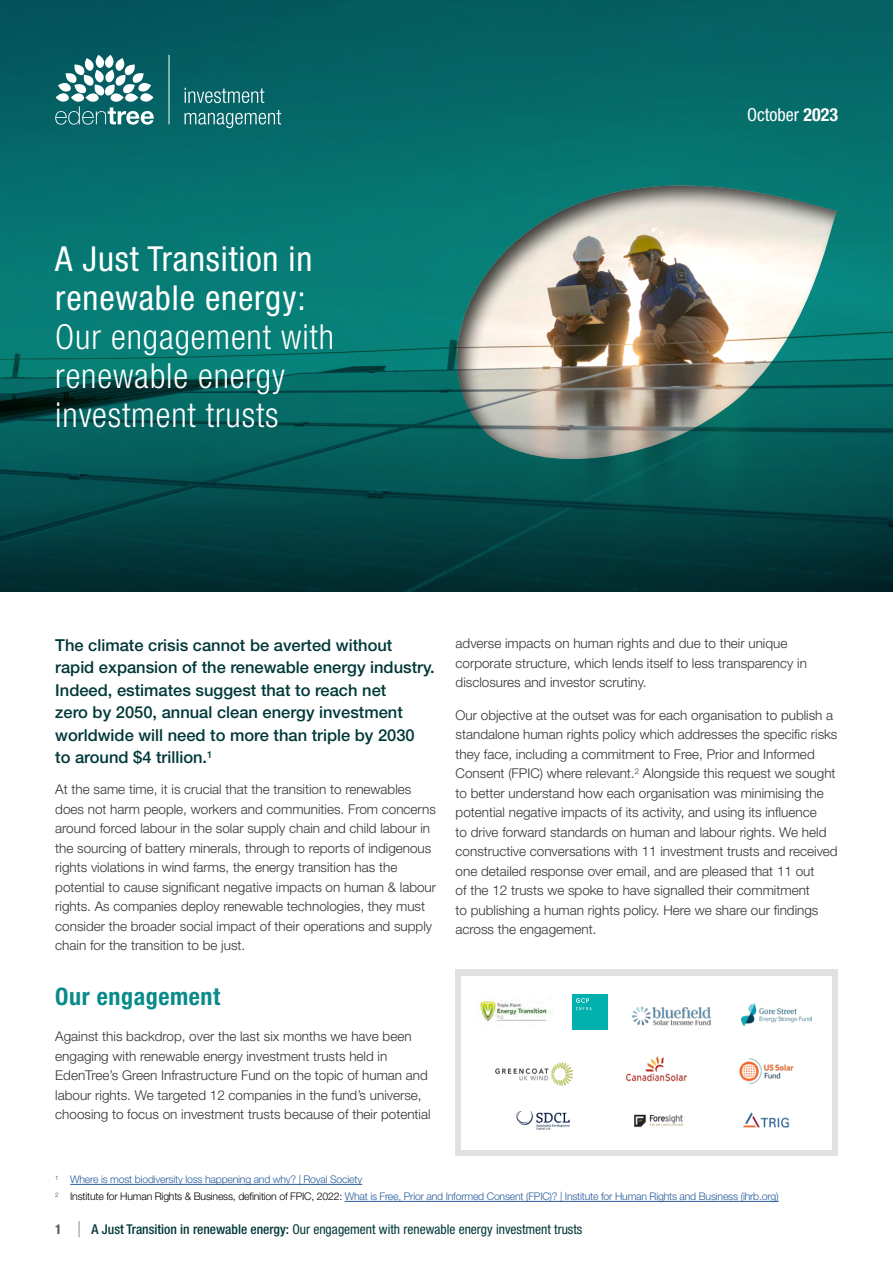
<style>
.page{position:relative;width:893px;height:1263px;background:#fff}
.page>*{position:absolute;margin:0;border:0;box-sizing:border-box;transform-origin:0 0}
.t1{font:300 condensed 34.5px/39px "Helvetica Neue LT Pro";letter-spacing:.025em;color:#fff}
.t2{font:condensed 34.5px/39px "Helvetica Neue LT Pro";letter-spacing:.025em;color:#fff}
.t3{font:700 condensed 24px "Helvetica Neue LT Pro";letter-spacing:.025em;color:#088b8a}
.t4{font:condensed 18px "Helvetica Neue LT Pro";color:#fff}
.t5{font:500 16.5px/22.5px "Helvetica Neue LT Pro";color:#003838}
.t6{font:300 13.5px/19.5px "Helvetica Neue LT Pro";color:#343332}
.t7{font:condensed 13.5px "Helvetica Neue LT Pro";color:#003838}
.t8{font:700 condensed 13.5px "Helvetica Neue LT Pro";color:#575756}
.t9{font:300 10.5px/17px "Helvetica Neue LT Pro";letter-spacing:-.02em;color:#275b9b}
.s1{font-weight:700}
.s2{color:#000}
.s3{font-weight:500}
</style>
<div class="page">
<svg style="left:78px;top:1221px;width:2px;height:16px"></svg>
<svg style="left:0;top:0;width:893px;height:592px;background:#1e6b68"></svg>
<svg style="left:55px;top:55px;width:99px;height:70px"></svg>
<hr style="left:169px;top:55px;width:1px;height:69px;background:#fff">
<svg style="left:185px;top:88px;width:79px;height:15px"></svg>
<svg style="left:185px;top:110px;width:96px;height:18px;background:#3b8789"></svg>
<hr style="left:70px;top:1184px;width:292px;height:1px;background:#275b9b">
<hr style="left:345px;top:1201px;width:434px;height:1px;background:#275b9b">
<div style="left:455px;top:969px;width:383px;height:187px;background:#e1e1e1"></div>
<div style="left:461px;top:976px;width:371px;height:173px;background:#fff"></div>
<img style="left:479px;top:998px;width:74px;height:26px">
<img style="left:495px;top:1063px;width:78px;height:22px">
<img style="left:626px;top:1056px;width:60px;height:26px">
<img style="left:739px;top:1058px;width:55px;height:26px">
<img style="left:744px;top:1112px;width:45px;height:16px">
<img style="left:634px;top:1114px;width:49px;height:14px">
<img style="left:633px;top:1006px;width:77px;height:20px">
<img style="left:517px;top:1111px;width:52px;height:18px">
<img style="left:741px;top:1003px;width:70px;height:24px">
<div style="left:572px;top:995px;width:36px;height:35px;background:#00b1ae"></div>
<svg style="left:576px;top:998px;width:16px;height:12px"></svg>
<h1 class="t2" style="left:55px;top:239px;width:259px">A Just Transition in renewable energy:</h1>
<h1 class="t1" style="left:55px;top:317px;width:280px">Our engagement with renewable energy investment trusts</h1>
<h3 class="t4" style="left:747px;top:104px;width:92px">October <span class="s1">2023</span></h3>
<p class="t5" style="left:55px;top:633px;width:381px">The climate crisis cannot be averted without rapid expansion of the renewable energy industry.<br>Indeed, estimates suggest that to reach net<br>zero by 2050, annual clean energy investment worldwide will need to more than triple by 2030<br>to around $4 trillion.<sup>1</sup></p>
<p class="t6" style="left:55px;top:779px;width:382px">At the same time, it is crucial that the transition to renewables does not harm people, workers and communities. From concerns around forced labour in the solar supply chain and child labour in the sourcing of battery minerals, through to reports of indigenous rights violations in wind farms, the energy transition has the potential to cause significant negative impacts on human &amp; labour rights. As companies deploy renewable technologies, they must consider the broader social impact of their operations and supply chain for the transition to be just.</p>
<h2 class="t3" style="left:55px;top:981px;width:167px">Our engagement</h2>
<p class="t6" style="left:55px;top:1026px;width:377px">Against this backdrop, over the last six months we have been engaging with renewable energy investment trusts held in EdenTree’s Green Infrastructure Fund on the topic of human and labour rights. We targeted 12 companies in the fund’s universe, choosing to focus on investment trusts because of their potential</p>
<p class="t6" style="left:456px;top:633px;width:353px">adverse impacts on human rights and due to their unique corporate structure, which lends itself to less transparency in disclosures and investor scrutiny.</p>
<p class="t6" style="left:456px;top:705px;width:384px">Our objective at the outset was for each organisation to publish a standalone human rights policy which addresses the specific risks they face, including a commitment to Free, Prior and Informed Consent (FPIC) where relevant.<sup>2</sup> Alongside this request we sought to better understand how each organisation was minimising the potential negative impacts of its activity, and using its influence<br>to drive forward standards on human and labour rights. We held constructive conversations with 11 investment trusts and received one detailed response over email, and are pleased that 11 out<br>of the 12 trusts we spoke to have signalled their commitment<br>to publishing a human rights policy. Here we share our findings across the engagement.</p>
<p class="t9" style="left:55px;top:1171px;width:725px"><sup>1</sup> Where is most biodiversity loss happening and why? | Royal Society<br><sup>2</sup> <span class="s2">Institute for Human Rights &amp; Business, definition of FPIC, 2022:</span> What is Free, Prior and Informed Consent (FPIC)? | Institute for Human Rights and Business (ihrb.org)</p>
<p class="t8" style="left:55px;top:1221px;width:8px">1</p>
<p class="t7" style="left:92px;top:1221px;width:492px"><span class="s3">A Just Transition in renewable energy:</span> Our engagement with renewable energy investment trusts</p>
</div>
